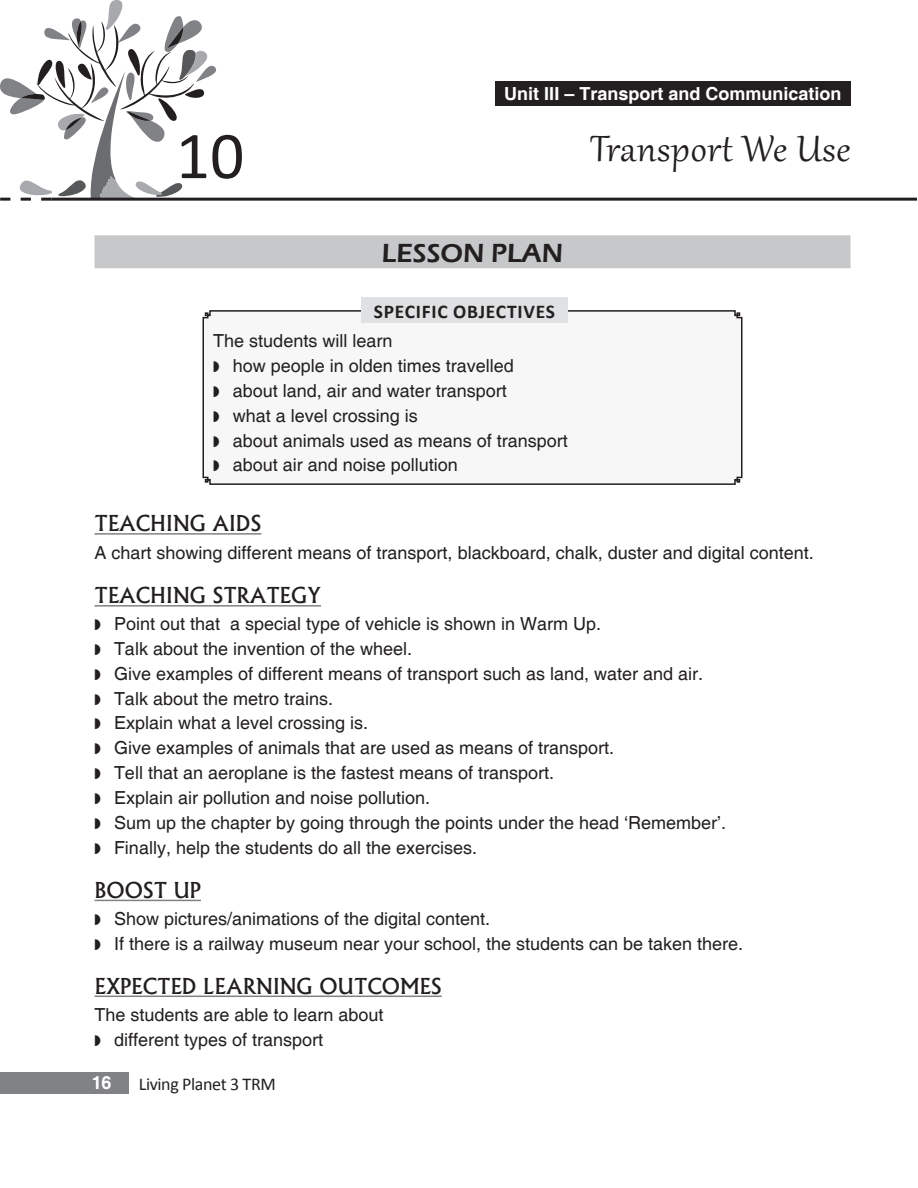
<style>
.page{position:relative;width:918px;height:1188px;background:#fff}
.page>*{position:absolute;margin:0;border:0;box-sizing:border-box;transform-origin:0 0}
.t1{font:67.5px "Calibri";color:#231f20}
.Head{font:45px "Gabriola";letter-spacing:.02em;color:#231f20}
.Lesson_plan{font:600 27px "Eras ITC";color:#231f20}
.Head_1{font:500 21px "Albertus";color:#231f20}
.t2{font:700 19.5px "Calibri";letter-spacing:.04em;color:#231f20}
.Body_text{font:18px/24.9px "Helvetica";color:#231f20}
.Answer{font:700 18px "Helvetica";color:#fff}
.t3{font:18px "Calibri";letter-spacing:-.02em;color:#231f20}
</style>
<div class="page">
<div style="left:0;top:1072px;width:128px;height:22px;background:#808285"></div>
<hr style="left:51px;top:198px;width:866px;height:3px;background:#231f20">
<svg style="left:0;top:0;width:219px;height:201px"></svg>
<div style="left:94px;top:235px;width:756px;height:33px;background:#c7c8ca"></div>
<hr style="left:94px;top:533px;width:167px;height:2px;background:#808285">
<hr style="left:94px;top:605px;width:227px;height:2px;background:#808285">
<hr style="left:94px;top:900px;width:107px;height:1px;background:#808285">
<hr style="left:94px;top:996px;width:348px;height:1px;background:#808285">
<svg style="left:202px;top:310px;width:541px;height:175px"></svg>
<div style="left:361px;top:298px;width:207px;height:25px;background:#e0e1e3"></div>
<div style="left:495px;top:81px;width:355px;height:25px;background:#231f20"></div>
<svg style="left:214px;top:361px;width:5px;height:11px"></svg>
<svg style="left:214px;top:386px;width:5px;height:11px"></svg>
<svg style="left:214px;top:411px;width:5px;height:11px"></svg>
<svg style="left:214px;top:436px;width:5px;height:11px"></svg>
<svg style="left:214px;top:461px;width:5px;height:11px"></svg>
<p class="Answer" style="left:504px;top:83px;width:339px">Unit III – Transport and Communication</p>
<p class="t1" style="left:176px;top:114px;width:70px">10</p>
<p class="Head" style="left:590px;top:119px;width:262px">Transport We Use</p>
<p class="Lesson_plan" style="left:382px;top:237px;width:183px">LESSON PLAN</p>
<p class="t2" style="left:374px;top:299px;width:183px">SPECIFIC OBJECTIVES</p>
<p class="Body_text" style="left:233px;top:329px;width:337px;text-indent:-20px">The students will learn<br>how people in olden times travelled<br>about land, air and water transport<br>what a level crossing is<br>about animals used as means of transport about air and noise pollution</p>
<p class="Head_1" style="left:94px;top:510px;width:168px">TEACHING AIDS</p>
<p class="Body_text" style="left:94px;top:541px;width:721px">A chart showing different means of transport, blackboard, chalk, duster and digital content.</p>
<p class="Head_1" style="left:94px;top:582px;width:228px">TEACHING STRATEGY</p>
<p class="Body_text" style="left:114px;top:612px;width:489px">Point out that a special type of vehicle is shown in Warm Up.</p>
<p class="Body_text" style="left:114px;top:637px;width:300px">Talk about the invention of the wheel.</p>
<p class="Body_text" style="left:114px;top:662px;width:591px">Give examples of different means of transport such as land, water and air.</p>
<p class="Body_text" style="left:114px;top:686px;width:221px">Talk about the metro trains.</p>
<p class="Body_text" style="left:114px;top:711px;width:256px">Explain what a level crossing is.</p>
<p class="Body_text" style="left:114px;top:736px;width:502px">Give examples of animals that are used as means of transport.</p>
<p class="Body_text" style="left:114px;top:761px;width:442px">Tell that an aeroplane is the fastest means of transport.</p>
<p class="Body_text" style="left:114px;top:786px;width:318px">Explain air pollution and noise pollution.</p>
<p class="Body_text" style="left:114px;top:811px;width:614px">Sum up the chapter by going through the points under the head ‘Remember’.</p>
<p class="Body_text" style="left:114px;top:836px;width:365px">Finally, help the students do all the exercises.</p>
<p class="Head_1" style="left:94px;top:877px;width:108px">BOOST UP</p>
<p class="Body_text" style="left:114px;top:907px;width:378px">Show pictures/animations of the digital content.</p>
<p class="Body_text" style="left:114px;top:931px;width:631px">If there is a railway museum near your school, the students can be taken there.</p>
<p class="Head_1" style="left:94px;top:973px;width:349px">EXPECTED LEARNING OUTCOMES</p>
<p class="Body_text" style="left:94px;top:1003px;width:291px">The students are able to learn about</p>
<p class="Body_text" style="left:114px;top:1028px;width:211px">different types of transport</p>
<p class="Answer" style="left:92px;top:1072px;width:21px">16</p>
<p class="t3" style="left:139px;top:1073px;width:139px">Living Planet 3 TRM</p>
</div>
